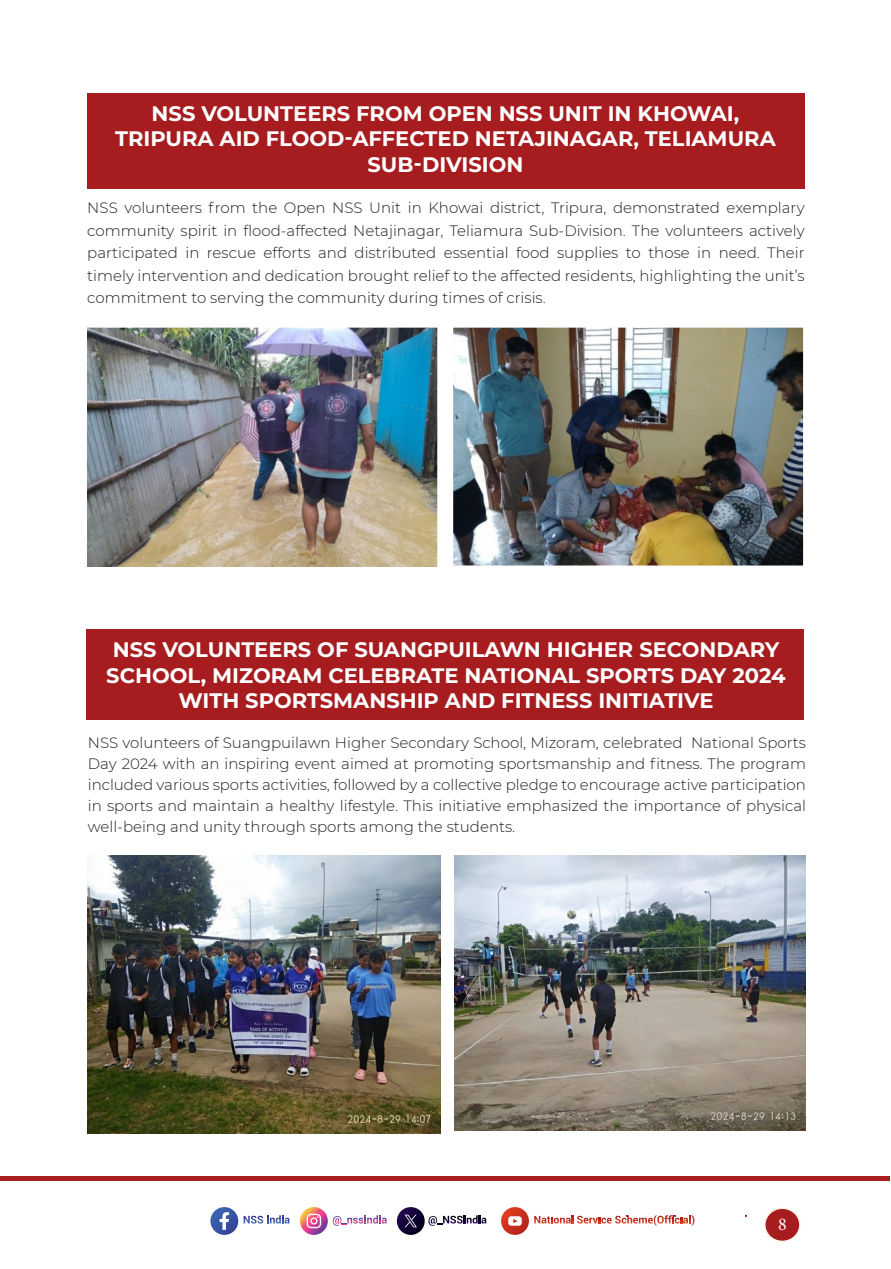
<style>
.page{position:relative;width:891px;height:1269px;background:#fff}
.page>*{position:absolute;margin:0;border:0;box-sizing:border-box;transform-origin:0 0}
.t1{font:100 21px/25.2px "Montserrat";color:#fff;text-align:center}
.t2{font:18px "Minion Pro";color:#fff}
.t3{font:300 15px/22.5px "Montserrat";color:#231f20;text-align:justify}
</style>
<div class="page">
<div style="left:765px;top:1208px;width:35px;height:33px;background:#a61c1f;border-radius:50%"></div>
<div style="left:764px;top:1208px;width:37px;height:34px;border:2px solid #fef2e3;border-radius:50%"></div>
<svg style="left:210px;top:1207px;width:28px;height:28px"></svg>
<svg style="left:220px;top:1212px;width:9px;height:18px"></svg>
<svg style="left:300px;top:1207px;width:28px;height:28px"></svg>
<svg style="left:307px;top:1214px;width:14px;height:14px"></svg>
<svg style="left:397px;top:1207px;width:28px;height:28px"></svg>
<svg style="left:405px;top:1215px;width:12px;height:12px"></svg>
<svg style="left:501px;top:1207px;width:28px;height:28px"></svg>
<svg style="left:508px;top:1216px;width:14px;height:10px"></svg>
<svg style="left:244px;top:1215px;width:46px;height:9px"></svg>
<svg style="left:333px;top:1215px;width:54px;height:11px"></svg>
<svg style="left:428px;top:1215px;width:59px;height:11px"></svg>
<svg style="left:534px;top:1215px;width:160px;height:11px"></svg>
<hr style="left:0;top:1176px;width:890px;height:4px;background:#a61c1f">
<div style="left:87px;top:94px;width:717px;height:95px;background:#a61c1f"></div>
<div style="left:86px;top:629px;width:718px;height:91px;background:#a61c1f"></div>
<img style="left:88px;top:329px;width:348px;height:237px">
<div style="left:84px;top:325px;width:356px;height:245px;border:3px solid #fff"></div>
<img style="left:454px;top:329px;width:348px;height:236px">
<div style="left:450px;top:325px;width:356px;height:244px;border:3px solid #fff"></div>
<img style="left:88px;top:855px;width:352px;height:279px">
<img style="left:454px;top:855px;width:352px;height:276px">
<p class="t1" style="left:115px;top:101px;width:662px">NSS VOLUNTEERS FROM OPEN NSS UNIT IN KHOWAI,<br>TRIPURA AID FLOOD-AFFECTED NETAJINAGAR, TELIAMURA<br>SUB-DIVISION</p>
<p class="t3" style="left:87px;top:196px;width:719px">NSS volunteers from the Open NSS Unit in Khowai district, Tripura, demonstrated exemplary community spirit in flood-affected Netajinagar, Teliamura Sub-Division. The volunteers actively participated in rescue efforts and distributed essential food supplies to those in need. Their timely intervention and dedication brought relief to the affected residents, highlighting the unit’s commitment to serving the community during times of crisis.</p>
<p class="t1" style="left:106px;top:637px;width:681px">NSS VOLUNTEERS OF SUANGPUILAWN HIGHER SECONDARY<br>SCHOOL, MIZORAM CELEBRATE NATIONAL SPORTS DAY 2024<br>WITH SPORTSMANSHIP AND FITNESS INITIATIVE</p>
<p class="t3" style="left:88px;top:732px;width:720px;line-height:21px">NSS volunteers of Suangpuilawn Higher Secondary School, Mizoram, celebrated National Sports Day 2024 with an inspiring event aimed at promoting sportsmanship and fitness. The program included various sports activities, followed by a collective pledge to encourage active participation in sports and maintain a healthy lifestyle. This initiative emphasized the importance of physical well-being and unity through sports among the students.</p>
<p class="t2" style="left:778px;top:1212px;width:10px">8</p>
</div>
